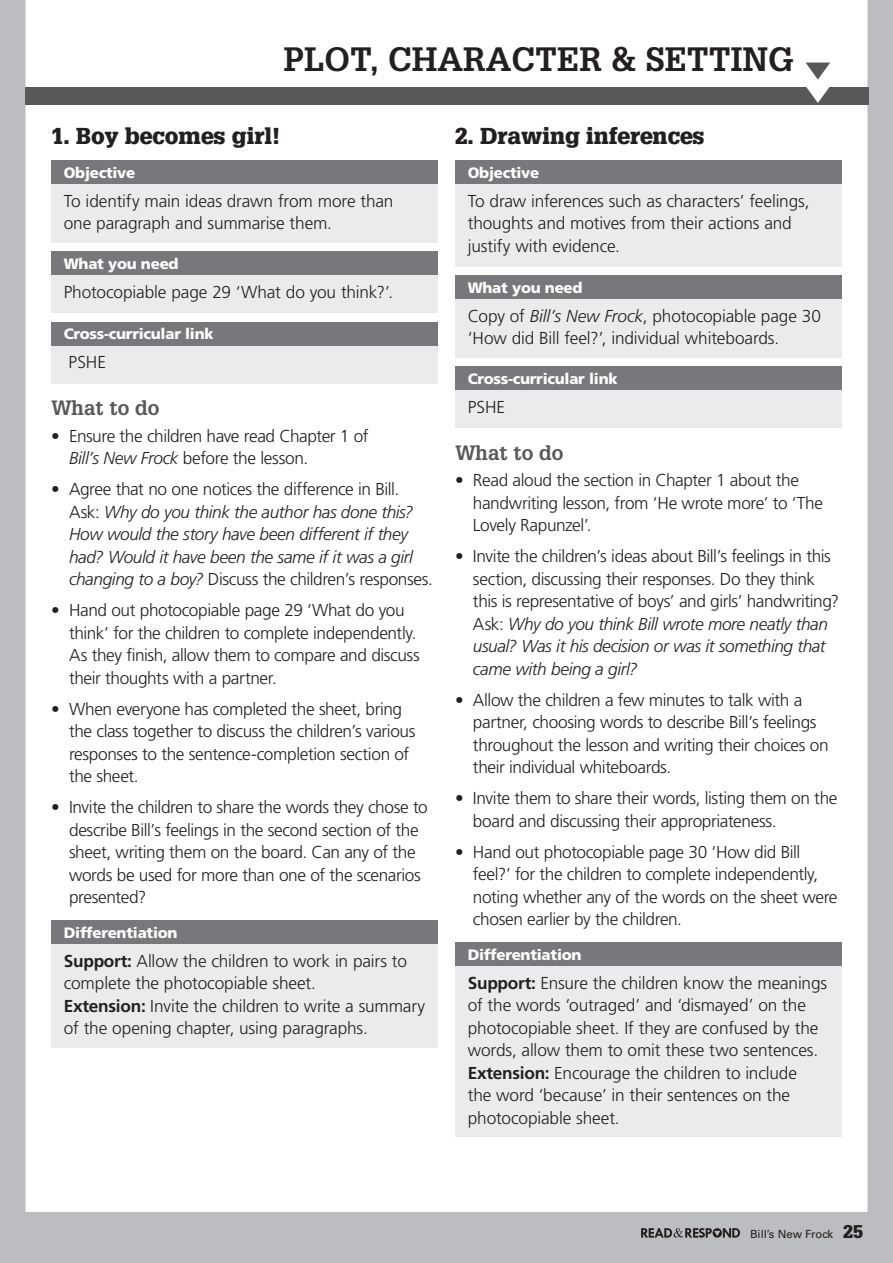
<style>
.page{position:relative;width:893px;height:1263px;background:#bcbdc0}
.page>*{position:absolute;margin:0;border:0;box-sizing:border-box;transform-origin:0 0}
.t1{font:700 33px "Glypha LT Std";color:#231f20}
.t2{font:900 22.5px "Glypha LT Std";color:#231f20}
.t3{font:700 20.25px "Glypha LT Std";color:#57585a}
.t4{font:300 17.25px/22.5px "Frutiger LT Std";letter-spacing:-.02em;color:#231f20}
.t5{font:italic 300 17.25px/22.5px "Frutiger LT Std";letter-spacing:-.025em;color:#231f20}
.t6{font:900 15px "Frutiger LT Std";letter-spacing:-.015em;color:#fff}
.t7{font:11.25px "Univers LT Std";color:#231f20}
.s1{font-style:italic}
.s2{font-style:normal}
.s3{font-weight:700}
.s4{font-family:"Glypha LT Std";font-weight:900;font-size:18px}
</style>
<div class="page">
<div style="left:26px;top:0;width:841px;height:1212px;background:#fff"></div>
<div style="left:26px;top:87px;width:842px;height:17px;background:#57585a"></div>
<svg style="left:805px;top:86px;width:25px;height:17px"></svg>
<svg style="left:805px;top:63px;width:25px;height:17px"></svg>
<div style="left:51px;top:920px;width:387px;height:128px;background:#ebebed"></div>
<div style="left:51px;top:920px;width:387px;height:24px;background:#76787b"></div>
<div style="left:51px;top:252px;width:387px;height:61px;background:#ebebed"></div>
<div style="left:51px;top:252px;width:387px;height:23px;background:#76787b"></div>
<div style="left:455px;top:160px;width:387px;height:106px;background:#ebebed"></div>
<div style="left:455px;top:160px;width:387px;height:24px;background:#76787b"></div>
<div style="left:51px;top:160px;width:387px;height:83px;background:#ebebed"></div>
<div style="left:51px;top:160px;width:387px;height:24px;background:#76787b"></div>
<div style="left:51px;top:322px;width:387px;height:61px;background:#ebebed"></div>
<div style="left:51px;top:322px;width:387px;height:23px;background:#76787b"></div>
<div style="left:455px;top:275px;width:387px;height:83px;background:#ebebed"></div>
<div style="left:455px;top:275px;width:387px;height:23px;background:#76787b"></div>
<div style="left:455px;top:366px;width:387px;height:62px;background:#ebebed"></div>
<div style="left:455px;top:366px;width:387px;height:24px;background:#76787b"></div>
<div style="left:455px;top:942px;width:387px;height:195px;background:#ebebed"></div>
<div style="left:455px;top:942px;width:387px;height:24px;background:#76787b"></div>
<svg style="left:641px;top:1228px;width:99px;height:10px"></svg>
<h1 class="t1" style="left:283px;top:39px;width:512px">PLOT, CHARACTER &amp; SETTING</h1>
<h2 class="t2" style="left:51px;top:122px;width:231px">1. Boy becomes girl!</h2>
<p class="t6" style="left:64px;top:164px;width:73px">Objective</p>
<p class="t4" style="left:64px;top:190px;width:331px">To identify main ideas drawn from more than one paragraph and summarise them.</p>
<p class="t6" style="left:64px;top:255px;width:116px">What you need</p>
<p class="t4" style="left:64px;top:281px;width:331px">Photocopiable page 29 ‘What do you think?’.</p>
<p class="t6" style="left:64px;top:325px;width:151px">Cross-curricular link</p>
<p class="t4" style="left:69px;top:351px;width:39px">PSHE</p>
<p class="t3" style="left:51px;top:395px;width:110px">What to do</p>
<p class="t4" style="left:69px;top:425px;width:301px;text-indent:-18px">• Ensure the children have read Chapter 1 of<br><span class="s1">Bill’s New Frock</span> before the lesson.</p>
<p class="t5" style="left:69px;top:478px;width:365px;text-indent:-18px"><span class="s2">• Agree that no one notices the difference in Bill.<br>Ask:</span> Why do you think the author has done this?<br>How would the story have been different if they had? Would it have been the same if it was a girl changing to a boy? <span class="s2">Discuss the children’s responses.</span></p>
<p class="t4" style="left:69px;top:599px;width:352px;text-indent:-18px">• Hand out photocopiable page 29 ‘What do you think’ for the children to complete independently.<br>As they finish, allow them to compare and discuss their thoughts with a partner.</p>
<p class="t4" style="left:69px;top:698px;width:348px;text-indent:-18px">• When everyone has completed the sheet, bring the class together to discuss the children’s various responses to the sentence-completion section of the sheet.</p>
<p class="t4" style="left:69px;top:796px;width:360px;text-indent:-18px">• Invite the children to share the words they chose to describe Bill’s feelings in the second section of the sheet, writing them on the board. Can any of the words be used for more than one of the scenarios presented?</p>
<p class="t6" style="left:64px;top:924px;width:115px">Differentiation</p>
<p class="t4" style="left:64px;top:950px;width:363px"><span class="s3">Support:</span> Allow the children to work in pairs to complete the photocopiable sheet.<br><span class="s3">Extension:</span> Invite the children to write a summary of the opening chapter, using paragraphs.</p>
<h2 class="t2" style="left:455px;top:122px;width:251px">2. Drawing inferences</h2>
<p class="t6" style="left:468px;top:164px;width:73px">Objective</p>
<p class="t4" style="left:468px;top:190px;width:343px">To draw inferences such as characters’ feelings, thoughts and motives from their actions and justify with evidence.</p>
<p class="t6" style="left:468px;top:278px;width:116px">What you need</p>
<p class="t4" style="left:468px;top:305px;width:355px">Copy of <span class="s1">Bill’s New Frock</span>, photocopiable page 30 ‘How did Bill feel?’, individual whiteboards.</p>
<p class="t6" style="left:468px;top:370px;width:151px">Cross-curricular link</p>
<p class="t4" style="left:468px;top:396px;width:39px">PSHE</p>
<p class="t3" style="left:455px;top:440px;width:110px">What to do</p>
<p class="t4" style="left:473px;top:469px;width:351px;text-indent:-18px">• Read aloud the section in Chapter 1 about the handwriting lesson, from ‘He wrote more’ to ‘The<br>Lovely Rapunzel’.</p>
<p class="t4" style="left:473px;top:545px;width:368px;text-indent:-18px">• Invite the children’s ideas about Bill’s feelings in this section, discussing their responses. Do they think this is representative of boys’ and girls’ handwriting?<br>Ask: <span class="s1">Why do you think Bill wrote more neatly than usual? Was it his decision or was it something that came with being a girl?</span></p>
<p class="t4" style="left:473px;top:689px;width:357px;text-indent:-18px">• Allow the children a few minutes to talk with a partner, choosing words to describe Bill’s feelings throughout the lesson and writing their choices on their individual whiteboards.</p>
<p class="t4" style="left:473px;top:787px;width:366px;text-indent:-18px">• Invite them to share their words, listing them on the board and discussing their appropriateness.</p>
<p class="t4" style="left:473px;top:841px;width:366px;text-indent:-18px">• Hand out photocopiable page 30 ‘How did Bill feel?’ for the children to complete independently, noting whether any of the words on the sheet were chosen earlier by the children.</p>
<p class="t6" style="left:468px;top:946px;width:115px">Differentiation</p>
<p class="t4" style="left:468px;top:972px;width:361px"><span class="s3">Support:</span> Ensure the children know the meanings of the words ‘outraged’ and ‘dismayed’ on the photocopiable sheet. If they are confused by the words, allow them to omit these two sentences.<br><span class="s3">Extension:</span> Encourage the children to include<br>the word ‘because’ in their sentences on the photocopiable sheet.</p>
<p class="t7" style="left:750px;top:1227px;width:115px">Bill’s New Frock <span class="s4">25</span></p>
</div>
